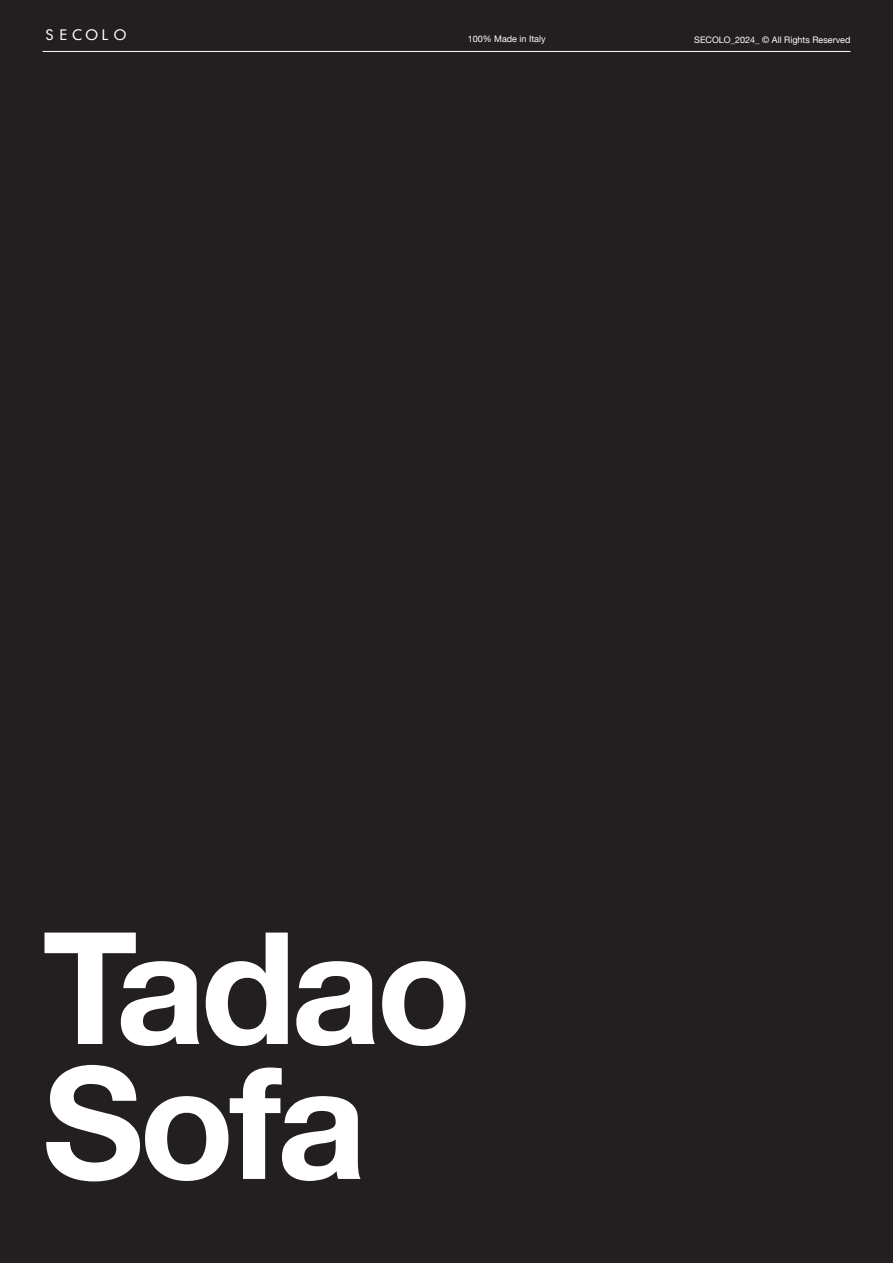
<style>
.page{position:relative;width:893px;height:1263px;background:#231f20}
.page>*{position:absolute;margin:0;border:0;box-sizing:border-box;transform-origin:0 0}
.t1{font:700 156px/135px "Helvetica Neue";letter-spacing:-.03em;color:#fff}
.t2{font:14.4px "Futurist Fixed Width";letter-spacing:-.03em;color:#fff}
.t3{font:9px "Helvetica Neue";color:#fff}
</style>
<div class="page">
<hr style="left:43px;top:51px;width:807px;height:1px;background:#fff">
<h2 class="t2" style="left:43px;top:26px;width:86px">SECOLO</h2>
<p class="t3" style="left:468px;top:34px;width:79px">100% Made in Italy</p>
<p class="t3" style="left:694px;top:34px;width:158px">SECOLO_2024_ © All Rights Reserved</p>
<h1 class="t1" style="left:43px;top:917px;width:431px">Tadao<br>Sofa</h1>
</div>
